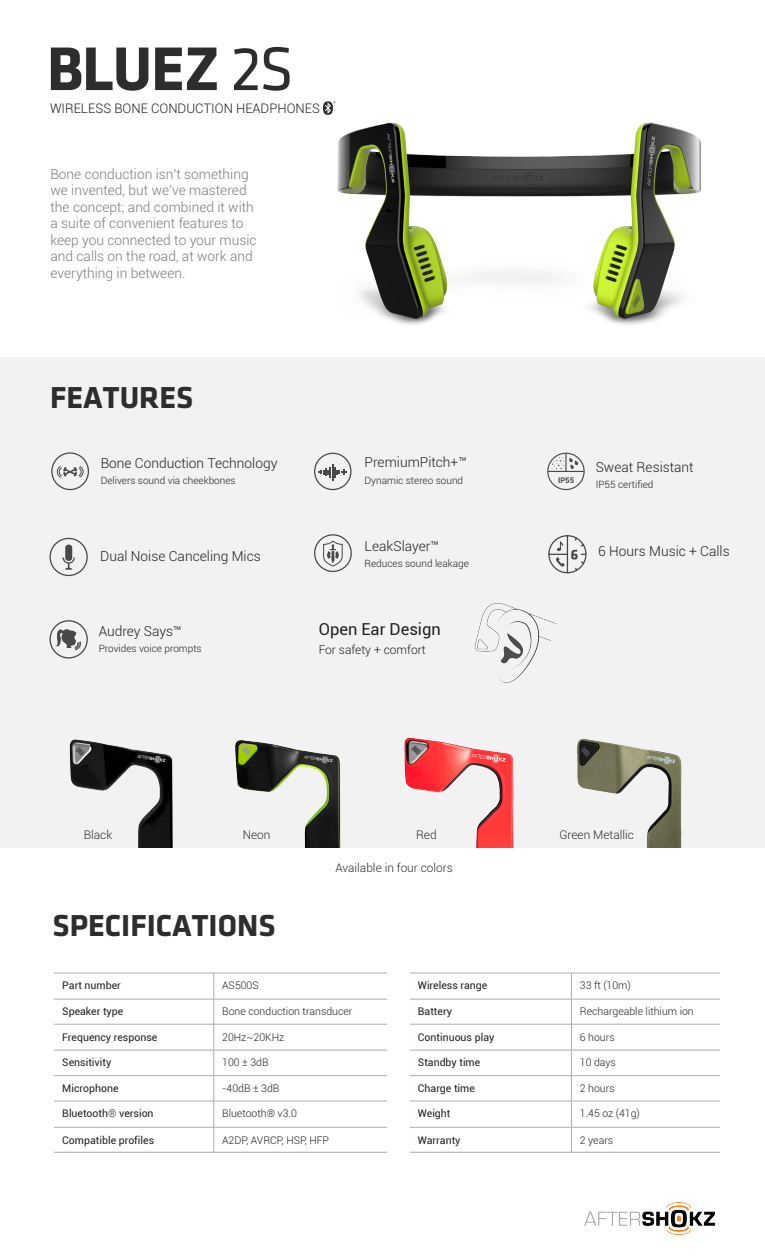
<style>
.page{position:relative;width:765px;height:1260px;background:#fff}
.page>*{position:absolute;margin:0;border:0;box-sizing:border-box;transform-origin:0 0}
.t1{font:700 63.88px "Klavika";letter-spacing:-.02em;color:#2d2d2d}
.t2{font:700 31.38px "Klavika";color:#2d2d2d}
.t3{font:16.5px "Roboto";color:#231f20}
.t4{font:300 13.75px/16.5px "Roboto";color:#7b7b7b}
.t5{font:300 13.75px "Roboto";color:#231f20}
.t6{font:300 13.12px "Roboto";color:#231f20}
.t7{font:300 12px "Roboto";color:#231f20}
.t8{font:300 11.88px "Roboto";color:#2d2d2d}
.t9{font:10.5px "Roboto";color:#231f20}
.t10{font:300 10.5px "Roboto";color:#231f20}
.t11{font:300 10px "Roboto";color:#231f20}
.t12{font:700 7.75px "Roboto";color:#484948}
.s1{font-weight:400}
.s2{font-weight:300}
</style>
<div class="page">
<img style="left:337px;top:122px;width:364px;height:203px">
<div style="left:0;top:357px;width:765px;height:490px;background:#f2f2f2"></div>
<img style="left:585px;top:1203px;width:135px;height:32px">
<div style="left:314px;top:453px;width:38px;height:37px;border:1px solid #484948;border-radius:50%"></div>
<svg style="left:318px;top:464px;width:28px;height:16px"></svg>
<div style="left:51px;top:452px;width:38px;height:38px;border:1px solid #484948;border-radius:50%"></div>
<div style="left:547px;top:453px;width:38px;height:37px;border:1px solid #484948;border-radius:50%"></div>
<hr style="left:548px;top:471px;width:36px;height:1px;background:#484948">
<svg style="left:552px;top:453px;width:26px;height:18px"></svg>
<div style="left:50px;top:538px;width:38px;height:38px;border:1px solid #484948;border-radius:50%"></div>
<svg style="left:56px;top:466px;width:28px;height:104px"></svg>
<svg style="left:548px;top:535px;width:39px;height:39px"></svg>
<svg style="left:55px;top:629px;width:27px;height:22px"></svg>
<div style="left:50px;top:620px;width:38px;height:39px;border:1px solid #484948;border-radius:50%"></div>
<svg style="left:323px;top:541px;width:20px;height:26px"></svg>
<div style="left:314px;top:534px;width:38px;height:38px;border:1px solid #484948;border-radius:50%"></div>
<img style="left:474px;top:603px;width:83px;height:80px">
<img style="left:69px;top:739px;width:104px;height:108px">
<img style="left:235px;top:740px;width:106px;height:107px">
<img style="left:404px;top:737px;width:110px;height:110px">
<hr style="left:54px;top:999px;width:160px;height:1px;background:#aeadad">
<hr style="left:214px;top:999px;width:196px;height:1px;background:#aeadad">
<hr style="left:410px;top:999px;width:161px;height:1px;background:#aeadad">
<hr style="left:571px;top:999px;width:163px;height:1px;background:#aeadad">
<hr style="left:54px;top:1024px;width:160px;height:1px;background:#aeadad">
<hr style="left:214px;top:1024px;width:196px;height:1px;background:#aeadad">
<hr style="left:410px;top:1024px;width:161px;height:1px;background:#aeadad">
<hr style="left:571px;top:1024px;width:163px;height:1px;background:#aeadad">
<hr style="left:54px;top:1050px;width:160px;height:1px;background:#aeadad">
<hr style="left:214px;top:1050px;width:196px;height:1px;background:#aeadad">
<hr style="left:410px;top:1050px;width:161px;height:1px;background:#aeadad">
<hr style="left:571px;top:1050px;width:163px;height:1px;background:#aeadad">
<hr style="left:54px;top:1075px;width:160px;height:1px;background:#aeadad">
<hr style="left:214px;top:1075px;width:196px;height:1px;background:#aeadad">
<hr style="left:410px;top:1075px;width:161px;height:1px;background:#aeadad">
<hr style="left:571px;top:1075px;width:163px;height:1px;background:#aeadad">
<hr style="left:54px;top:1101px;width:160px;height:1px;background:#aeadad">
<hr style="left:214px;top:1101px;width:196px;height:1px;background:#aeadad">
<hr style="left:410px;top:1101px;width:161px;height:1px;background:#aeadad">
<hr style="left:571px;top:1101px;width:163px;height:1px;background:#aeadad">
<svg style="left:214px;top:974px;width:1px;height:178px"></svg>
<svg style="left:571px;top:974px;width:1px;height:178px"></svg>
<hr style="left:54px;top:973px;width:160px;height:1px;background:#aeadad">
<hr style="left:214px;top:973px;width:196px;height:1px;background:#aeadad">
<hr style="left:410px;top:973px;width:161px;height:1px;background:#aeadad">
<hr style="left:571px;top:973px;width:163px;height:1px;background:#aeadad">
<hr style="left:54px;top:1127px;width:160px;height:1px;background:#aeadad">
<hr style="left:214px;top:1127px;width:196px;height:1px;background:#aeadad">
<hr style="left:410px;top:1127px;width:161px;height:1px;background:#aeadad">
<hr style="left:571px;top:1127px;width:163px;height:1px;background:#aeadad">
<hr style="left:54px;top:1152px;width:160px;height:1px;background:#aeadad">
<hr style="left:214px;top:1152px;width:196px;height:1px;background:#aeadad">
<hr style="left:410px;top:1152px;width:161px;height:1px;background:#aeadad">
<hr style="left:571px;top:1152px;width:163px;height:1px;background:#aeadad">
<div style="left:387px;top:968px;width:23px;height:192px;background:#fff"></div>
<div style="left:720px;top:970px;width:23px;height:191px;background:#fff"></div>
<svg style="left:323px;top:101px;width:12px;height:14px"></svg>
<img style="left:577px;top:739px;width:105px;height:108px">
<p class="t1" style="left:47px;top:34px;width:249px">BLUEZ <span class="s1">2S</span></p>
<p class="t6" style="left:50px;top:99px;width:272px">WIRELESS BONE CONDUCTION HEADPHONES</p>
<p class="t4" style="left:51px;top:165px;width:208px">Bone conduction isn’t something we invented, but we’ve mastered the concept; and combined it with a suite of convenient features to keep you connected to your music and calls on the road, at work and everything in between.</p>
<p class="t2" style="left:50px;top:381px;width:145px">FEATURES</p>
<p class="t5" style="left:101px;top:454px;width:178px">Bone Conduction Technology</p>
<p class="t11" style="left:101px;top:474px;width:136px">Delivers sound via cheekbones</p>
<p class="t5" style="left:365px;top:453px;width:104px">PremiumPitch+™</p>
<p class="t11" style="left:365px;top:473px;width:100px">Dynamic stereo sound</p>
<p class="t12" style="left:558px;top:474px;width:18px">IP55</p>
<p class="t5" style="left:596px;top:458px;width:100px">Sweat Resistant</p>
<p class="t11" style="left:596px;top:478px;width:59px">IP55 certified</p>
<p class="t5" style="left:100px;top:547px;width:162px">Dual Noise Canceling Mics</p>
<p class="t5" style="left:365px;top:537px;width:76px">LeakSlayer™</p>
<p class="t11" style="left:365px;top:557px;width:106px">Reduces sound leakage</p>
<p class="t5" style="left:598px;top:541px;width:133px">6 Hours Music + Calls</p>
<p class="t5" style="left:99px;top:621px;width:85px">Audrey Says™</p>
<p class="t11" style="left:99px;top:641px;width:104px">Provides voice prompts</p>
<p class="t3" style="left:319px;top:617px;width:124px">Open Ear Design</p>
<p class="t7" style="left:319px;top:642px;width:109px">For safety + comfort</p>
<p class="t8" style="left:84px;top:827px;width:30px">Black</p>
<p class="t8" style="left:243px;top:827px;width:29px">Neon</p>
<p class="t8" style="left:416px;top:827px;width:22px">Red</p>
<p class="t8" style="left:559px;top:827px;width:76px">Green Metallic</p>
<p class="t2" style="left:53px;top:908px;width:224px">SPECIFICATIONS</p>
<p class="t8" style="left:335px;top:860px;width:119px">Available in four colors</p>
<p class="t9" style="left:62px;top:978px;width:60px">Part number</p>
<p class="t10" style="left:222px;top:978px;width:38px">AS500S</p>
<p class="t9" style="left:418px;top:978px;width:71px">Wireless range</p>
<p class="t10" style="left:580px;top:978px;width:53px">33 ft (10m)</p>
<p class="t9" style="left:62px;top:1004px;width:63px">Speaker type</p>
<p class="t10" style="left:222px;top:1004px;width:132px">Bone conduction transducer</p>
<p class="t9" style="left:418px;top:1004px;width:36px">Battery</p>
<p class="t10" style="left:580px;top:1004px;width:115px">Rechargeable lithium ion</p>
<p class="t9" style="left:62px;top:1029px;width:97px">Frequency response</p>
<p class="t10" style="left:222px;top:1030px;width:64px">20Hz~20KHz</p>
<p class="t9" style="left:418px;top:1029px;width:78px">Continuous play</p>
<p class="t10" style="left:580px;top:1030px;width:36px">6 hours</p>
<p class="t9" style="left:62px;top:1055px;width:50px">Sensitivity</p>
<p class="t10" style="left:222px;top:1055px;width:48px">100 ± 3dB</p>
<p class="t9" style="left:418px;top:1055px;width:64px">Standby time</p>
<p class="t10" style="left:580px;top:1055px;width:38px">10 days</p>
<p class="t9" style="left:62px;top:1081px;width:58px">Microphone</p>
<p class="t10" style="left:222px;top:1081px;width:59px">-40dB ± 3dB</p>
<p class="t9" style="left:418px;top:1081px;width:58px">Charge time</p>
<p class="t10" style="left:580px;top:1081px;width:36px">2 hours</p>
<p class="t9" style="left:62px;top:1106px;width:93px">Bluetooth<span class="s2">®</span> version</p>
<p class="t10" style="left:222px;top:1106px;width:76px">Bluetooth® v3.0</p>
<p class="t9" style="left:418px;top:1106px;width:34px">Weight</p>
<p class="t10" style="left:580px;top:1106px;width:62px">1.45 oz (41g)</p>
<p class="t9" style="left:62px;top:1132px;width:93px">Compatible profiles</p>
<p class="t10" style="left:222px;top:1133px;width:108px">A2DP, AVRCP, HSP, HFP</p>
<p class="t9" style="left:418px;top:1132px;width:44px">Warranty</p>
<p class="t10" style="left:580px;top:1133px;width:35px">2 years</p>
</div>
